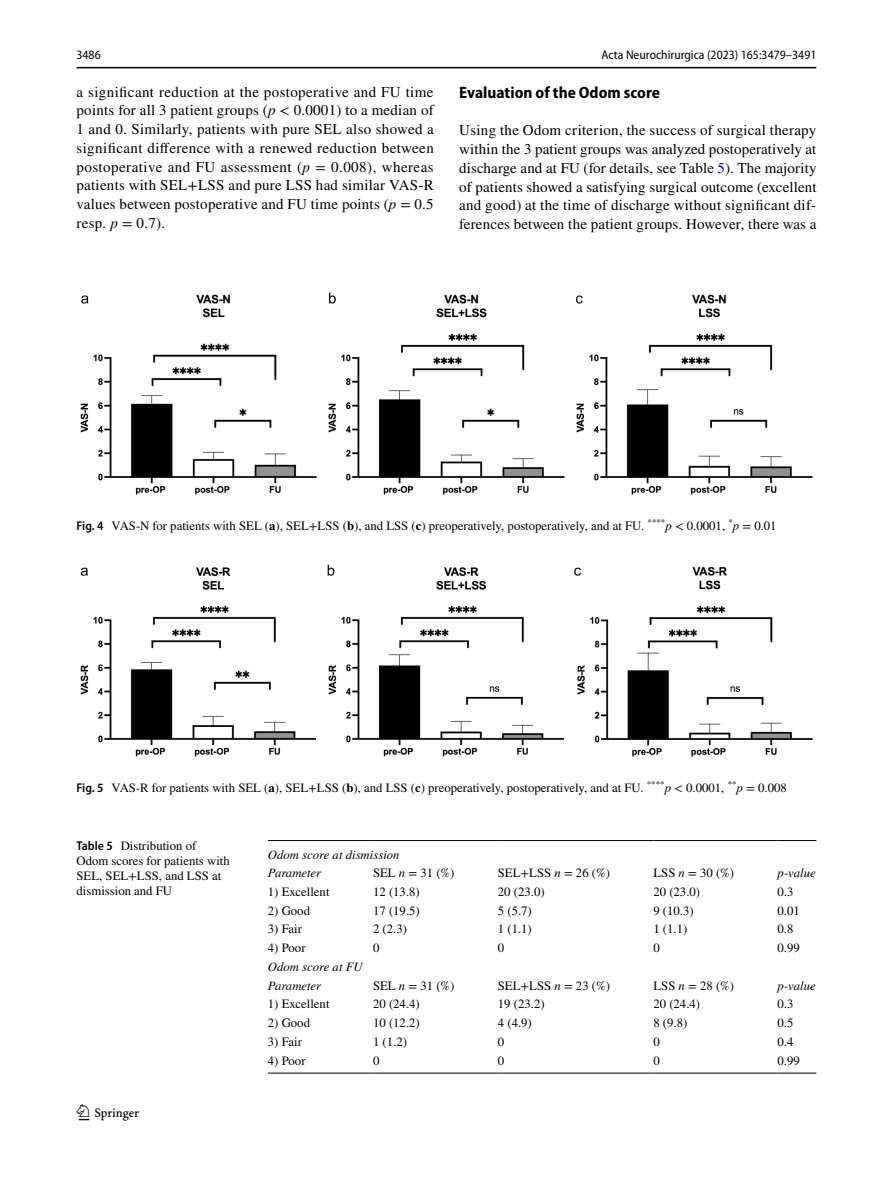
<style>
.page{position:relative;width:893px;height:1187px;background:#fff}
.page>*{position:absolute;margin:0;border:0;box-sizing:border-box;transform-origin:0 0}
.t1{font:22.5px "Springnew Regular 2";color:#000}
.t2{font:700 semi-condensed 16.5px "Myriad Pro";color:#000}
.t3{font:15px/18.8px "STIX";letter-spacing:.015em;color:#000;text-align:justify}
.t4{font:12.75px/15px "STIX";color:#000}
.t5{font:italic 12.75px/18.8px "STIX";color:#000}
.t6{font:semi-condensed 12.75px "Myriad Pro";color:#000}
.s1{font-style:italic}
.s2{color:#00f}
.s3{font-family:"Myriad Pro";font-weight:600;font-stretch:semi-condensed}
.s4{font-weight:700}
</style>
<div class="page">
<hr style="left:77px;top:67px;width:739px;height:1px;background:#000">
<img style="left:81px;top:292px;width:731px;height:202px">
<img style="left:81px;top:564px;width:731px;height:192px">
<hr style="left:268px;top:840px;width:105px;height:1px;background:#000">
<hr style="left:373px;top:840px;width:125px;height:1px;background:#000">
<hr style="left:498px;top:840px;width:155px;height:1px;background:#000">
<hr style="left:653px;top:840px;width:125px;height:1px;background:#000">
<hr style="left:778px;top:840px;width:38px;height:1px;background:#000">
<hr style="left:268px;top:1072px;width:105px;height:1px;background:#000">
<hr style="left:373px;top:1072px;width:125px;height:1px;background:#000">
<hr style="left:498px;top:1072px;width:155px;height:1px;background:#000">
<hr style="left:653px;top:1072px;width:125px;height:1px;background:#000">
<hr style="left:778px;top:1072px;width:38px;height:1px;background:#000">
<p class="t6" style="left:77px;top:48px;width:26px">3486</p>
<p class="t6" style="left:602px;top:48px;width:216px">Acta Neurochirurgica (2023) 165:3479–3491</p>
<p class="t3" style="left:77px;top:83px;width:359px">a significant reduction at the postoperative and FU time points for all 3 patient groups (<span class="s1">p</span> &lt; 0.0001) to a median of 1 and 0. Similarly, patients with pure SEL also showed a significant difference with a renewed reduction between postoperative and FU assessment (<span class="s1">p</span> = 0.008), whereas patients with SEL+LSS and pure LSS had similar VAS-R values between postoperative and FU time points (<span class="s1">p</span> = 0.5 resp. <span class="s1">p</span> = 0.7).</p>
<p class="t2" style="left:459px;top:83px;width:202px">Evaluation of the Odom score</p>
<p class="t3" style="left:459px;top:122px;width:359px">Using the Odom criterion, the success of surgical therapy within the 3 patient groups was analyzed postoperatively at discharge and at FU (for details, see Table <span class="s2">5</span>). The majority of patients showed a satisfying surgical outcome (excellent and good) at the time of discharge without significant dif&shy;ferences between the patient groups. However, there was a</p>
<p class="t4" style="left:77px;top:518px;width:702px"><span class="s3">Fig. 4</span> VAS-N for patients with SEL (<span class="s4">a</span>), SEL+LSS (<span class="s4">b</span>), and LSS (<span class="s4">c</span>) preoperatively, postoperatively, and at FU. <sup>****</sup><span class="s1">p</span> &lt; 0.0001, <sup>*</sup><span class="s1">p</span> = 0.01</p>
<p class="t4" style="left:77px;top:780px;width:712px"><span class="s3">Fig. 5</span> VAS-R for patients with SEL (<span class="s4">a</span>), SEL+LSS (<span class="s4">b</span>), and LSS (<span class="s4">c</span>) preoperatively, postoperatively, and at FU. <sup>****</sup><span class="s1">p</span> &lt; 0.0001, <sup>**</sup><span class="s1">p</span> = 0.008</p>
<p class="t4" style="left:77px;top:838px;width:155px"><span class="s3">Table 5</span> Distribution of<br>Odom scores for patients with<br>SEL, SEL+LSS, and LSS at dismission and FU</p>
<p class="t5" style="left:268px;top:844px;width:133px">Odom score at dismission<br>Parameter</p>
<p class="t4" style="left:373px;top:866px;width:83px">SEL <span class="s1">n</span> = 31 (%)</p>
<p class="t4" style="left:498px;top:866px;width:114px">SEL+LSS <span class="s1">n</span> = 26 (%)</p>
<p class="t4" style="left:653px;top:866px;width:82px">LSS <span class="s1">n</span> = 30 (%)</p>
<p class="t5" style="left:778px;top:863px;width:40px">p-value</p>
<p class="t4" style="left:268px;top:885px;width:63px">1) Excellent</p>
<p class="t4" style="left:373px;top:885px;width:48px">12 (13.8)</p>
<p class="t4" style="left:498px;top:885px;width:48px">20 (23.0)</p>
<p class="t4" style="left:653px;top:885px;width:48px">20 (23.0)</p>
<p class="t4" style="left:778px;top:885px;width:17px">0.3</p>
<p class="t4" style="left:268px;top:903px;width:44px">2) Good</p>
<p class="t4" style="left:373px;top:903px;width:48px">17 (19.5)</p>
<p class="t4" style="left:498px;top:903px;width:35px">5 (5.7)</p>
<p class="t4" style="left:653px;top:903px;width:42px">9 (10.3)</p>
<p class="t4" style="left:778px;top:903px;width:24px">0.01</p>
<p class="t4" style="left:268px;top:922px;width:36px">3) Fair</p>
<p class="t4" style="left:373px;top:922px;width:35px">2 (2.3)</p>
<p class="t4" style="left:498px;top:922px;width:35px">1 (1.1)</p>
<p class="t4" style="left:653px;top:922px;width:35px">1 (1.1)</p>
<p class="t4" style="left:778px;top:922px;width:17px">0.8</p>
<p class="t4" style="left:268px;top:941px;width:39px">4) Poor</p>
<p class="t4" style="left:373px;top:941px;width:8px">0</p>
<p class="t4" style="left:498px;top:941px;width:8px">0</p>
<p class="t4" style="left:653px;top:941px;width:8px">0</p>
<p class="t4" style="left:778px;top:941px;width:24px">0.99</p>
<p class="t5" style="left:268px;top:956px;width:96px">Odom score at FU<br>Parameter</p>
<p class="t4" style="left:373px;top:978px;width:83px">SEL <span class="s1">n</span> = 31 (%)</p>
<p class="t4" style="left:498px;top:978px;width:114px">SEL+LSS <span class="s1">n</span> = 23 (%)</p>
<p class="t4" style="left:653px;top:978px;width:82px">LSS <span class="s1">n</span> = 28 (%)</p>
<p class="t5" style="left:778px;top:975px;width:40px">p-value</p>
<h1 class="t1" style="left:79px;top:1104px;width:62px">1 3</h1>
<p class="t4" style="left:268px;top:997px;width:63px">1) Excellent</p>
<p class="t4" style="left:373px;top:997px;width:48px">20 (24.4)</p>
<p class="t4" style="left:498px;top:997px;width:48px">19 (23.2)</p>
<p class="t4" style="left:653px;top:997px;width:48px">20 (24.4)</p>
<p class="t4" style="left:778px;top:997px;width:17px">0.3</p>
<p class="t4" style="left:268px;top:1016px;width:44px">2) Good</p>
<p class="t4" style="left:373px;top:1016px;width:48px">10 (12.2)</p>
<p class="t4" style="left:498px;top:1016px;width:35px">4 (4.9)</p>
<p class="t4" style="left:653px;top:1016px;width:35px">8 (9.8)</p>
<p class="t4" style="left:778px;top:1016px;width:17px">0.5</p>
<p class="t4" style="left:268px;top:1034px;width:36px">3) Fair</p>
<p class="t4" style="left:373px;top:1034px;width:35px">1 (1.2)</p>
<p class="t4" style="left:498px;top:1034px;width:8px">0</p>
<p class="t4" style="left:653px;top:1034px;width:8px">0</p>
<p class="t4" style="left:778px;top:1034px;width:17px">0.4</p>
<p class="t4" style="left:268px;top:1053px;width:39px">4) Poor</p>
<p class="t4" style="left:373px;top:1053px;width:8px">0</p>
<p class="t4" style="left:498px;top:1053px;width:8px">0</p>
<p class="t4" style="left:653px;top:1053px;width:8px">0</p>
<p class="t4" style="left:778px;top:1053px;width:24px">0.99</p>
</div>
